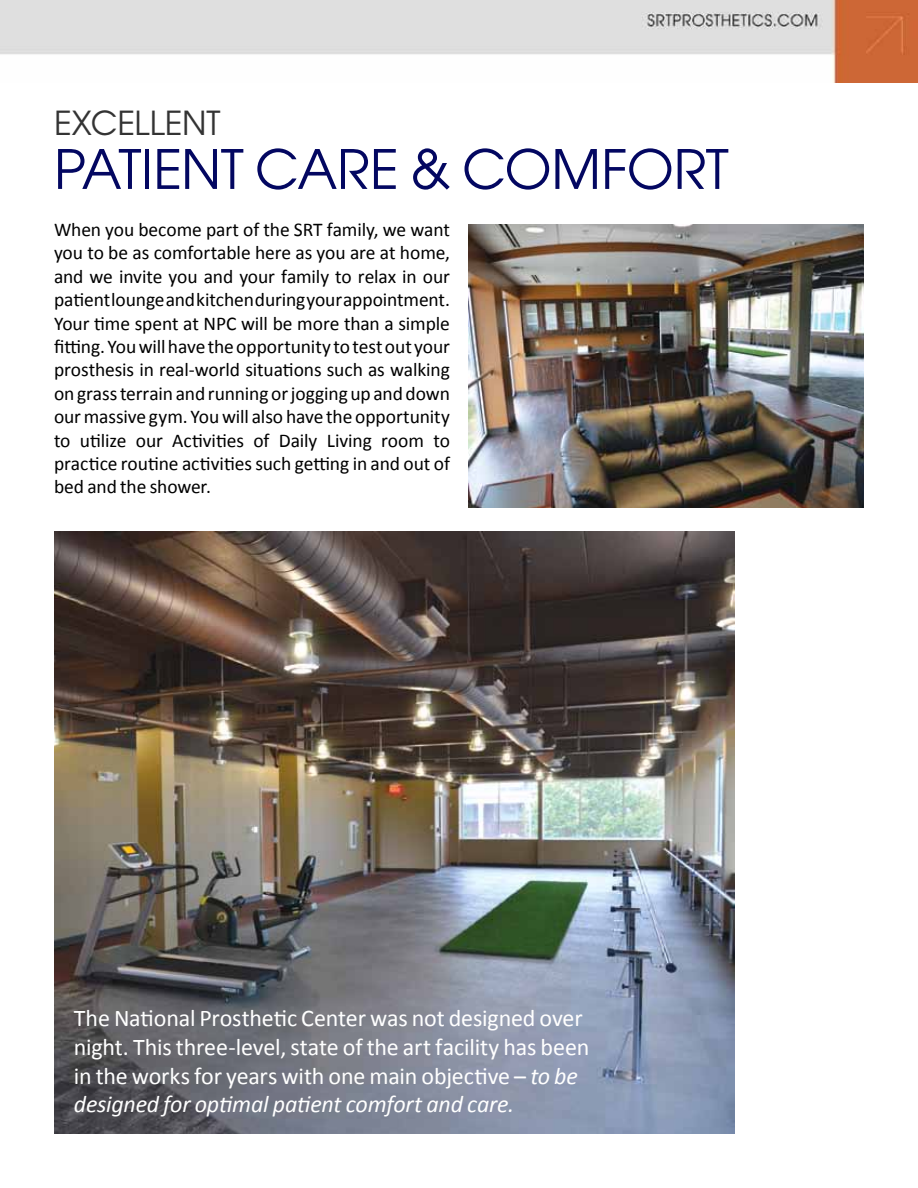
<style>
.page{position:relative;width:918px;height:1188px;background:#fff}
.page>*{position:absolute;margin:0;border:0;box-sizing:border-box;transform-origin:0 0}
.t1{font:54px "Avant Garde";letter-spacing:-.005em;color:#030761}
.t2{font:33px "Avant Garde";color:#333}
.t3{font:24px/28.8px "Calibri";letter-spacing:-.01em;color:#fff}
.t4{font:19.5px/23.4px "Calibri";letter-spacing:-.005em;color:#000;text-align:justify}
.s1{font-style:italic}
</style>
<div class="page">
<img style="left:0;top:0;width:918px;height:83px">
<img style="left:54px;top:531px;width:680px;height:603px">
<img style="left:468px;top:225px;width:396px;height:283px">
<h2 class="t2" style="left:54px;top:102px;width:57px">EXCELLENT</h2>
<h1 class="t1" style="left:54px;top:136px;width:676px">PATIENT CARE &amp; COMFORT</h1>
<p class="t4" style="left:54px;top:218px;width:398px">When you become part of the SRT family, we want you to be as comfortable here as you are at home, and we invite you and your family to relax in our patient lounge and kitchen during your appointment.<br>Your time spent at NPC will be more than a simple fitting. You will have the opportunity to test out your prosthesis in real-world situations such as walking on grass terrain and running or jogging up and down our massive gym. You will also have the opportunity to utilize our Activities of Daily Living room to practice routine activities such getting in and out of bed and the shower.</p>
<p class="t3" style="left:74px;top:1004px;width:517px">The National Prosthetic Center was not designed over night. This three-level, state of the art facility has been in the works for years with one main objective – <span class="s1">to be designed for optimal patient comfort and care.</span></p>
</div>
